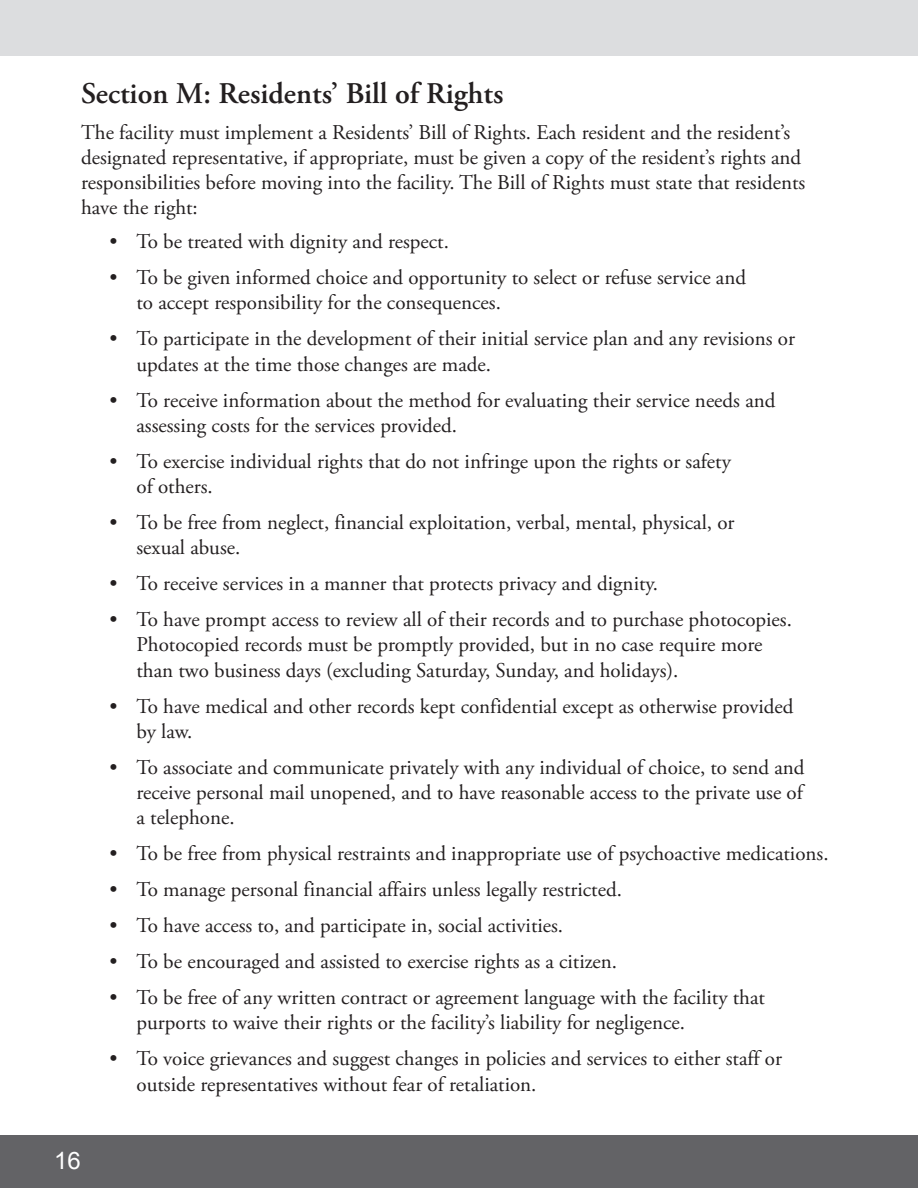
<style>
.page{position:relative;width:918px;height:1188px;background:#fff}
.page>*{position:absolute;margin:0;border:0;box-sizing:border-box;transform-origin:0 0}
.Sub_head_1{font:600 30px "Adobe Garamond Pro";color:#231f20}
.t1{font:24px "Arial";color:#fff}
.Body{font:21px/25.2px "Adobe Garamond Pro";color:#231f20}
</style>
<div class="page">
<div style="left:0;top:0;width:918px;height:55px;background:#dcdddf"></div>
<div style="left:0;top:1135px;width:918px;height:53px;background:#636366"></div>
<p class="Sub_head_1" style="left:81px;top:76px;width:424px">Section M: Residents’ Bill of Rights</p>
<p class="Body" style="left:81px;top:120px;width:726px">The facility must implement a Residents’ Bill of Rights. Each resident and the resident’s designated representative, if appropriate, must be given a copy of the resident’s rights and responsibilities before moving into the facility. The Bill of Rights must state that residents have the right:</p>
<p class="Body" style="left:110px;top:230px;width:341px">• To be treated with dignity and respect.</p>
<p class="Body" style="left:136px;top:266px;width:611px;text-indent:-27px">• To be given informed choice and opportunity to select or refuse service and to accept responsibility for the consequences.</p>
<p class="Body" style="left:136px;top:327px;width:660px;text-indent:-27px">• To participate in the development of their initial service plan and any revisions or updates at the time those changes are made.</p>
<p class="Body" style="left:136px;top:388px;width:641px;text-indent:-27px">• To receive information about the method for evaluating their service needs and assessing costs for the services provided.</p>
<p class="Body" style="left:136px;top:449px;width:596px;text-indent:-27px">• To exercise individual rights that do not infringe upon the rights or safety of others.</p>
<p class="Body" style="left:136px;top:510px;width:600px;text-indent:-27px">• To be free from neglect, financial exploitation, verbal, mental, physical, or sexual abuse.</p>
<p class="Body" style="left:110px;top:572px;width:550px">• To receive services in a manner that protects privacy and dignity.</p>
<p class="Body" style="left:136px;top:608px;width:657px;text-indent:-27px">• To have prompt access to review all of their records and to purchase photocopies.<br>Photocopied records must be promptly provided, but in no case require more than two business days (excluding Saturday, Sunday, and holidays).</p>
<p class="Body" style="left:136px;top:694px;width:659px;text-indent:-27px">• To have medical and other records kept confidential except as otherwise provided by law.</p>
<p class="Body" style="left:136px;top:755px;width:670px;text-align:justify;text-indent:-27px">• To associate and communicate privately with any individual of choice, to send and receive personal mail unopened, and to have reasonable access to the private use of a telephone.</p>
<p class="Body" style="left:110px;top:842px;width:721px">• To be free from physical restraints and inappropriate use of psychoactive medications.</p>
<p class="Body" style="left:110px;top:878px;width:514px">• To manage personal financial affairs unless legally restricted.</p>
<p class="Body" style="left:110px;top:914px;width:455px">• To have access to, and participate in, social activities.</p>
<p class="Body" style="left:110px;top:950px;width:509px">• To be encouraged and assisted to exercise rights as a citizen.</p>
<p class="Body" style="left:136px;top:986px;width:630px;text-indent:-27px">• To be free of any written contract or agreement language with the facility that purports to waive their rights or the facility’s liability for negligence.</p>
<p class="Body" style="left:136px;top:1047px;width:647px;text-indent:-27px">• To voice grievances and suggest changes in policies and services to either staff or outside representatives without fear of retaliation.</p>
<p class="t1" style="left:54px;top:1145px;width:28px">16</p>
</div>
